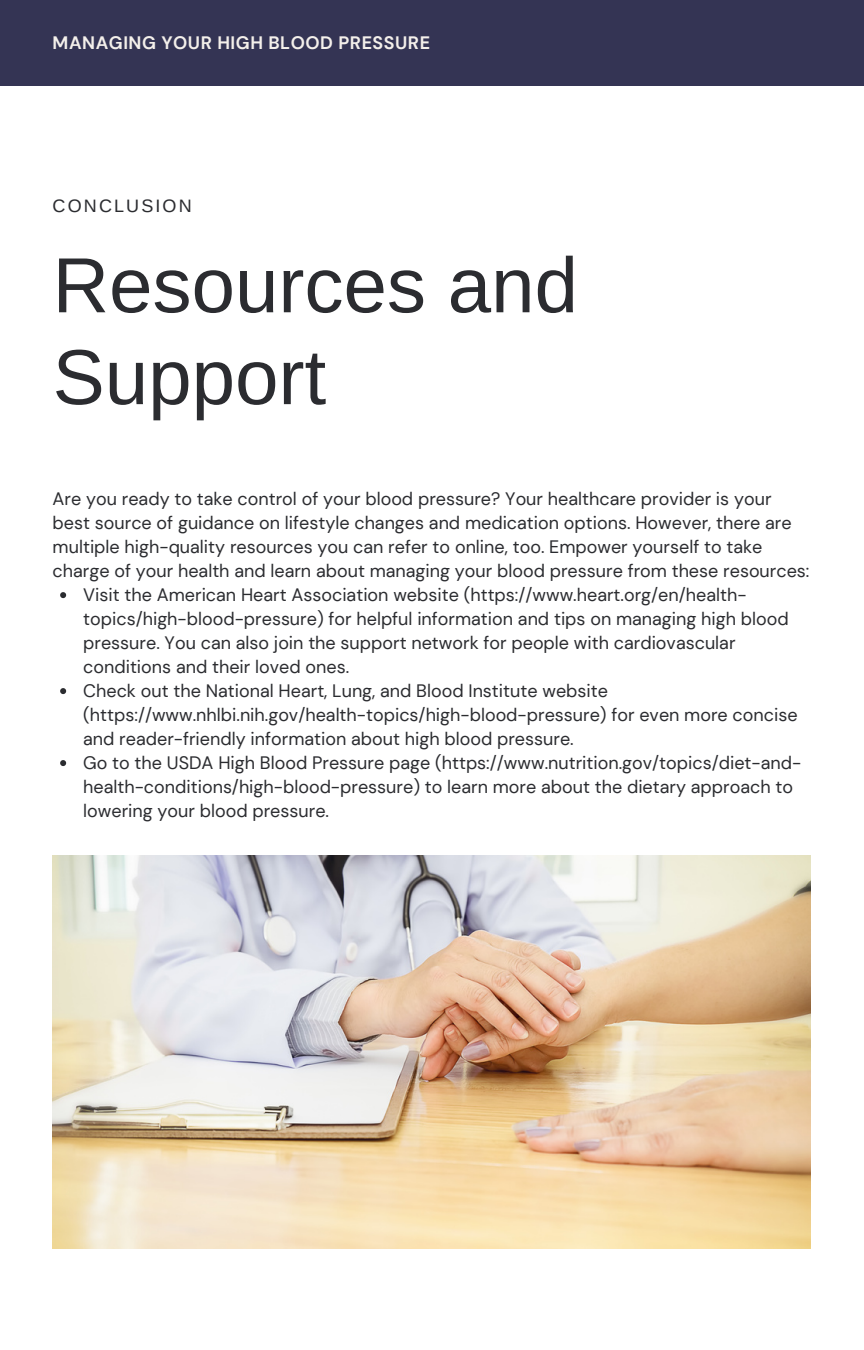
<style>
.page{position:relative;width:864px;height:1350px;background:#fff}
.page>*{position:absolute;margin:0;border:0;box-sizing:border-box;transform-origin:0 0}
.t1{font:78.08px/91.8px "Arimo";color:#2b2c30}
.t2{font:18px/24.1px "DM Sans";color:#2b2c30}
.t3{font:700 18px "DM Sans";letter-spacing:.03em;color:#f4f0eb}
.t4{font:18px "Arimo";letter-spacing:.12em;color:#2b2c30}
</style>
<div class="page">
<div style="left:0;top:0;width:864px;height:85px;background:#343454"></div>
<img style="left:53px;top:855px;width:757px;height:394px">
<svg style="left:60px;top:592px;width:6px;height:6px"></svg>
<svg style="left:60px;top:688px;width:6px;height:6px"></svg>
<svg style="left:60px;top:760px;width:6px;height:6px"></svg>
<p class="t3" style="left:53px;top:31px;width:379px">MANAGING YOUR HIGH BLOOD PRESSURE</p>
<p class="t4" style="left:53px;top:196px;width:141px">CONCLUSION</p>
<h1 class="t1" style="left:53px;top:239px;width:527px">Resources and<br>Support</h1>
<p class="t2" style="left:53px;top:487px;width:758px">Are you ready to take control of your blood pressure? Your healthcare provider is your best source of guidance on lifestyle changes and medication options. However, there are multiple high-quality resources you can refer to online, too. Empower yourself to take charge of your health and learn about managing your blood pressure from these resources:</p>
<p class="t2" style="left:83px;top:583px;width:720px">Visit the American Heart Association website (https://www.heart.org/en/health&shy;topics/high-blood-pressure) for helpful information and tips on managing high blood pressure. You can also join the support network for people with cardiovascular conditions and their loved ones.<br>Check out the National Heart, Lung, and Blood Institute website (https://www.nhlbi.nih.gov/health-topics/high-blood-pressure) for even more concise and reader-friendly information about high blood pressure.<br>Go to the USDA High Blood Pressure page (https://www.nutrition.gov/topics/diet-and&shy;health-conditions/high-blood-pressure) to learn more about the dietary approach to lowering your blood pressure.</p>
</div>
